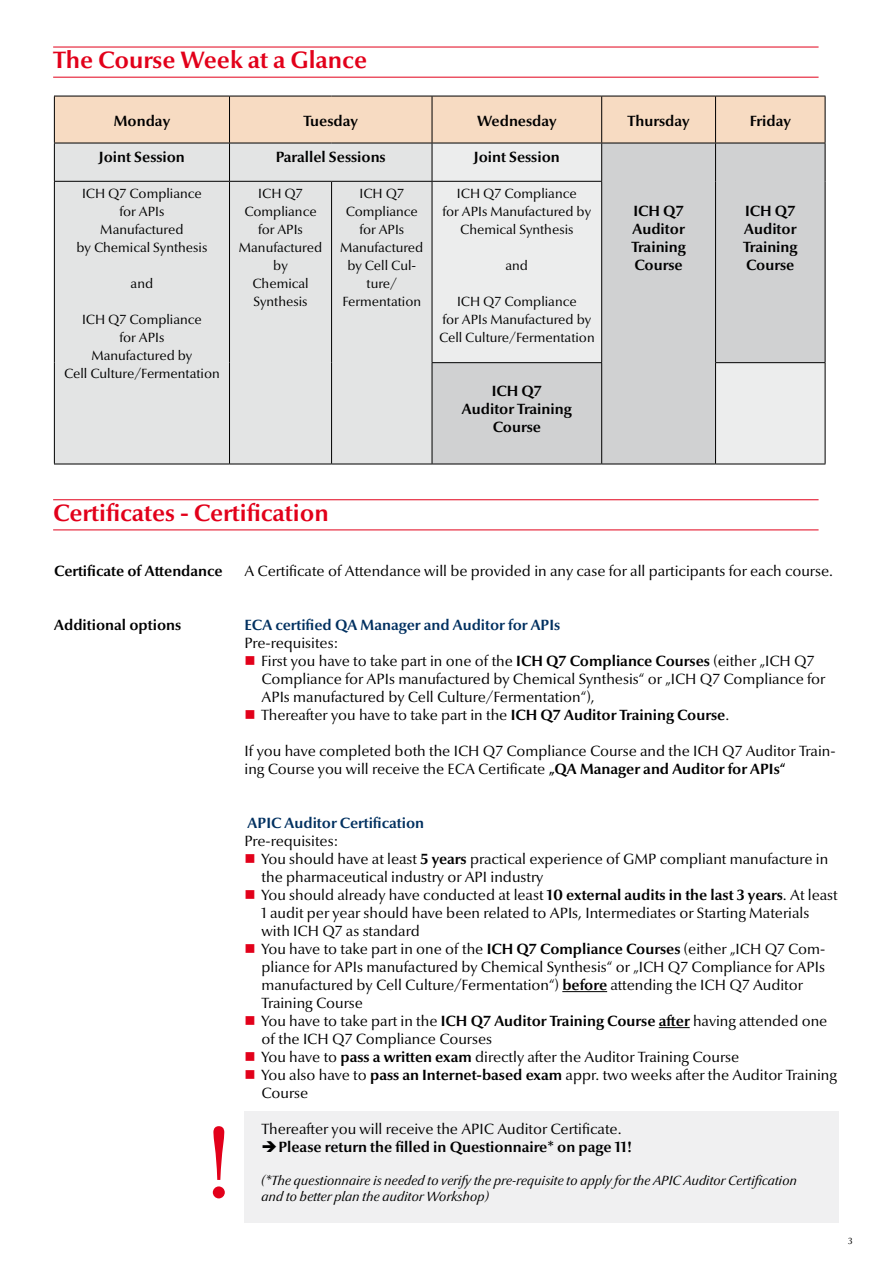
<style>
.page{position:relative;width:893px;height:1263px;background:#fff}
.page>*{position:absolute;margin:0;border:0;box-sizing:border-box;transform-origin:0 0}
.t1{font:101.7px "Optima Nova LT";color:#e2001a}
.t2{font:700 24px "Optima Nova LT";color:#e2001a}
.t3{font:15px/18px "Optima Nova LT";color:#000}
.t4{font:700 15px/18px "Optima Nova LT";color:#000}
.t5{font:700 15px "Optima Nova LT";color:#013060}
.t6{font:13.5px/18px "Optima Nova LT";color:#000;text-align:center}
.t7{font:italic 13.5px/15.8px "Optima Nova LT";color:#000}
.t8{font:9px "Optima Nova LT";color:#000}
.s1{font-weight:700}
</style>
<div class="page">
<div style="left:244px;top:1111px;width:595px;height:111px;background:#f0f0f1"></div>
<hr style="left:562px;top:991px;width:45px;height:1px;background:#000">
<hr style="left:659px;top:1027px;width:31px;height:1px;background:#000">
<hr style="left:53px;top:47px;width:766px;height:1px;background:#e2001a">
<hr style="left:53px;top:77px;width:766px;height:1px;background:#e2001a">
<hr style="left:53px;top:499px;width:766px;height:1px;background:#e2001a">
<hr style="left:53px;top:530px;width:766px;height:1px;background:#e2001a">
<div style="left:55px;top:97px;width:770px;height:46px;background:#f7dbc2"></div>
<div style="left:55px;top:144px;width:377px;height:320px;background:#e3e4e4"></div>
<svg style="left:433px;top:144px;width:392px;height:320px;background:#d9dadb"></svg>
<hr style="left:54px;top:182px;width:1px;height:181px;background:#000">
<hr style="left:229px;top:182px;width:1px;height:181px;background:#000">
<hr style="left:331px;top:182px;width:1px;height:181px;background:#000">
<hr style="left:432px;top:182px;width:1px;height:180px;background:#000">
<hr style="left:54px;top:363px;width:1px;height:101px;background:#000">
<hr style="left:229px;top:363px;width:1px;height:101px;background:#000">
<hr style="left:331px;top:363px;width:1px;height:101px;background:#000">
<hr style="left:432px;top:362px;width:170px;height:1px;background:#000">
<hr style="left:432px;top:363px;width:1px;height:101px;background:#000">
<hr style="left:825px;top:363px;width:1px;height:101px;background:#000">
<hr style="left:54px;top:464px;width:176px;height:1px;background:#000">
<hr style="left:230px;top:464px;width:102px;height:1px;background:#000">
<hr style="left:332px;top:464px;width:100px;height:1px;background:#000">
<hr style="left:432px;top:464px;width:170px;height:1px;background:#000">
<hr style="left:716px;top:464px;width:109px;height:1px;background:#000">
<hr style="left:54px;top:96px;width:176px;height:1px;background:#000">
<hr style="left:54px;top:96px;width:1px;height:47px;background:#000">
<hr style="left:230px;top:96px;width:102px;height:1px;background:#000">
<hr style="left:229px;top:96px;width:1px;height:47px;background:#000">
<hr style="left:332px;top:96px;width:100px;height:1px;background:#000">
<hr style="left:432px;top:96px;width:170px;height:1px;background:#000">
<hr style="left:432px;top:96px;width:1px;height:47px;background:#000">
<hr style="left:602px;top:96px;width:114px;height:1px;background:#000">
<hr style="left:601px;top:96px;width:1px;height:47px;background:#000">
<hr style="left:716px;top:96px;width:109px;height:1px;background:#000">
<hr style="left:715px;top:96px;width:1px;height:47px;background:#000">
<hr style="left:825px;top:96px;width:1px;height:47px;background:#000">
<hr style="left:229px;top:143px;width:1px;height:38px;background:#000">
<hr style="left:432px;top:143px;width:1px;height:38px;background:#000">
<hr style="left:601px;top:143px;width:1px;height:38px;background:#000">
<hr style="left:715px;top:143px;width:1px;height:38px;background:#000">
<hr style="left:601px;top:182px;width:1px;height:180px;background:#000">
<hr style="left:715px;top:181px;width:1px;height:181px;background:#000">
<hr style="left:601px;top:363px;width:1px;height:101px;background:#000">
<hr style="left:715px;top:363px;width:1px;height:101px;background:#000">
<hr style="left:54px;top:143px;width:176px;height:1px;background:#000">
<hr style="left:230px;top:143px;width:102px;height:1px;background:#000">
<hr style="left:332px;top:143px;width:100px;height:1px;background:#000">
<hr style="left:432px;top:143px;width:170px;height:1px;background:#000">
<hr style="left:54px;top:143px;width:1px;height:38px;background:#000">
<hr style="left:54px;top:181px;width:176px;height:1px;background:#000">
<hr style="left:230px;top:181px;width:102px;height:1px;background:#000">
<hr style="left:332px;top:181px;width:100px;height:1px;background:#000">
<hr style="left:432px;top:181px;width:170px;height:1px;background:#000">
<hr style="left:602px;top:143px;width:114px;height:1px;background:#000">
<hr style="left:602px;top:464px;width:114px;height:1px;background:#000">
<hr style="left:716px;top:143px;width:109px;height:1px;background:#000">
<hr style="left:825px;top:143px;width:1px;height:38px;background:#000">
<hr style="left:825px;top:181px;width:1px;height:181px;background:#000">
<hr style="left:715px;top:362px;width:110px;height:1px;background:#000">
<h2 class="t2" style="left:53px;top:46px;width:315px">The Course Week at a Glance</h2>
<p class="t4" style="left:114px;top:112px;width:58px">Monday</p>
<p class="t4" style="left:304px;top:112px;width:56px">Tuesday</p>
<p class="t4" style="left:477px;top:112px;width:81px">Wednesday</p>
<p class="t4" style="left:628px;top:112px;width:64px">Thursday</p>
<p class="t4" style="left:750px;top:112px;width:43px">Friday</p>
<p class="t4" style="left:99px;top:148px;width:87px">Joint Session</p>
<p class="t4" style="left:276px;top:148px;width:112px">Parallel Sessions</p>
<p class="t4" style="left:474px;top:148px;width:87px">Joint Session</p>
<p class="t6" style="left:76px;top:185px;width:132px">ICH Q7 Compliance for APIs<br>Manufactured<br>by Chemical Synthesis</p>
<p class="t6" style="left:131px;top:275px;width:24px">and</p>
<p class="t6" style="left:64px;top:311px;width:157px">ICH Q7 Compliance<br>for APIs<br>Manufactured by<br>Cell Culture/Fermentation</p>
<p class="t6" style="left:239px;top:185px;width:85px">ICH Q7<br>Compliance for APIs<br>Manufactured by<br>Chemical<br>Synthesis</p>
<p class="t6" style="left:340px;top:185px;width:85px">ICH Q7<br>Compliance for APIs<br>Manufactured by Cell Cul&shy;ture/<br>Fermentation</p>
<p class="t6" style="left:442px;top:185px;width:150px">ICH Q7 Compliance<br>for APIs Manufactured by<br>Chemical Synthesis</p>
<p class="t6" style="left:506px;top:257px;width:24px">and</p>
<p class="t6" style="left:439px;top:293px;width:157px">ICH Q7 Compliance<br>for APIs Manufactured by<br>Cell Culture/Fermentation</p>
<p class="t4" style="left:462px;top:382px;width:111px;text-align:center">ICH Q7<br>Auditor Training<br>Course</p>
<p class="t4" style="left:631px;top:202px;width:56px">ICH Q7<br>Auditor<br>Training<br>Course</p>
<p class="t4" style="left:743px;top:202px;width:56px">ICH Q7<br>Auditor<br>Training<br>Course</p>
<h2 class="t2" style="left:53px;top:499px;width:277px">Certificates - Certification</h2>
<p class="t4" style="left:54px;top:562px;width:170px">Certificate of Attendance</p>
<p class="t4" style="left:54px;top:616px;width:129px">Additional options</p>
<h1 class="t1" style="left:202px;top:1104px;width:34px">!</h1>
<p class="t3" style="left:244px;top:562px;width:590px">A Certificate of Attendance will be provided in any case for all participants for each course.</p>
<p class="t5" style="left:244px;top:616px;width:317px">ECA certified QA Manager and Auditor for APIs</p>
<p class="t3" style="left:261px;top:634px;width:566px;text-indent:-16px">Pre-requisites:<br>First you have to take part in one of the <span class="s1">ICH Q7 Compliance Courses</span> (either „ICH Q7<br>Compliance for APIs manufactured by Chemical Synthesis“ or „ICH Q7 Compliance for APIs manufactured by Cell Culture/Fermentation“),<br>Thereafter you have to take part in the <span class="s1">ICH Q7 Auditor Training Course</span>.</p>
<p class="t3" style="left:244px;top:742px;width:593px">If you have completed both the ICH Q7 Compliance Course and the ICH Q7 Auditor Train&shy;ing Course you will receive the ECA Certificate <span class="s1">„QA Manager and Auditor for APIs“</span></p>
<p class="t5" style="left:248px;top:814px;width:178px">APIC Auditor Certification</p>
<p class="t3" style="left:261px;top:832px;width:578px;text-indent:-16px">Pre-requisites:<br>You should have at least <span class="s1">5 years</span> practical experience of GMP compliant manufacture in the pharmaceutical industry or API industry<br>You should already have conducted at least <span class="s1">10 external audits in the last 3 years</span>. At least 1 audit per year should have been related to APIs, Intermediates or Starting Materials with ICH Q7 as standard<br>You have to take part in one of the <span class="s1">ICH Q7 Compliance Courses</span> (either „ICH Q7 Com&shy;pliance for APIs manufactured by Chemical Synthesis“ or „ICH Q7 Compliance for APIs manufactured by Cell Culture/Fermentation“) <span class="s1">before</span> attending the ICH Q7 Auditor Training Course<br>You have to take part in the <span class="s1">ICH Q7 Auditor Training Course after</span> having attended one of the ICH Q7 Compliance Courses<br>You have to <span class="s1">pass a written exam</span> directly after the Auditor Training Course<br>You also have to <span class="s1">pass an Internet-based exam</span> appr. two weeks after the Auditor Training Course</p>
<p class="t3" style="left:261px;top:1120px;width:362px">Thereafter you will receive the APIC Auditor Certificate.</p>
<p class="t4" style="left:279px;top:1138px;width:355px">Please return the filled in Questionnaire* on page 11!</p>
<p class="t7" style="left:261px;top:1173px;width:537px">(*The questionnaire is needed to verify the pre-requisite to apply for the APIC Auditor Certification and to better plan the auditor Workshop)</p>
<p class="t8" style="left:848px;top:1236px;width:6px">3</p>
</div>
